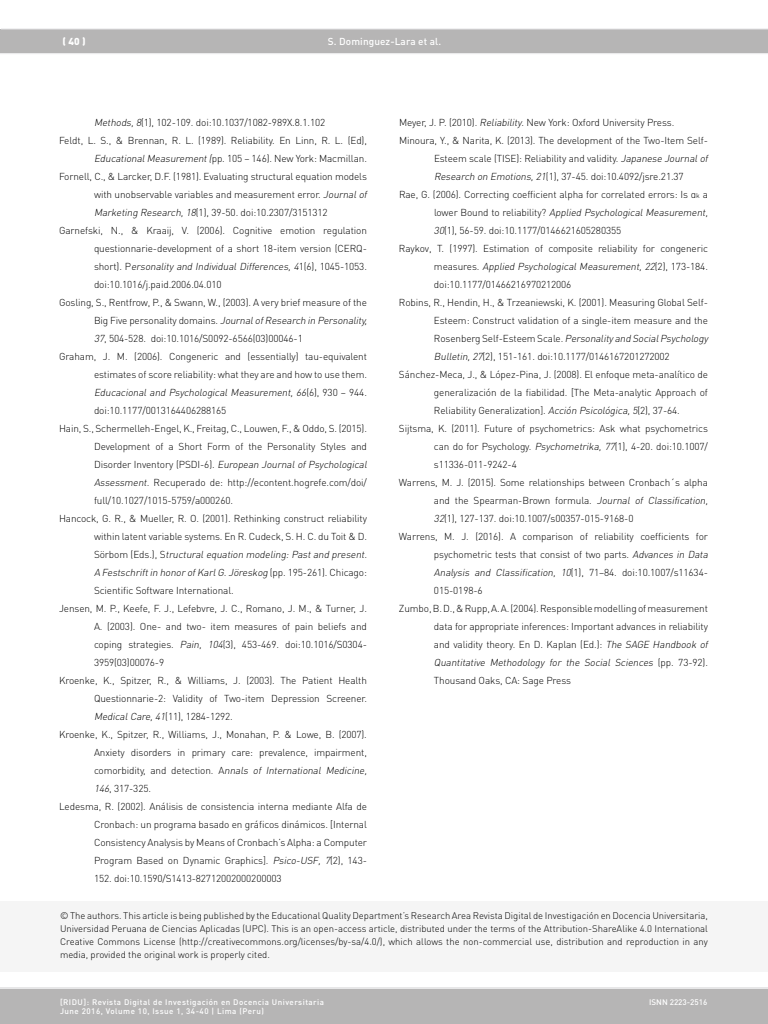
<style>
.page{position:relative;width:768px;height:1024px;background:#fff}
.page>*{position:absolute;margin:0;border:0;box-sizing:border-box;transform-origin:0 0}
.Referencias_texto{font:300 10px/18px "DIN Pro";letter-spacing:-.01em;color:#000}
.t1{font:500 10px "DIN Pro";letter-spacing:.01em;color:#fff}
.t2{font:900 10px "DIN Pro";color:#fff}
.Texto_1{font:300 9.5px/13px "DIN Pro";color:#000;text-align:justify}
.t3{font:500 8px/9px "DIN Pro";letter-spacing:.06em;color:#fff}
.t4{font:500 8px "DIN Pro";color:#fff}
.s1{font-style:italic}
.s2{font-size:7px}
</style>
<div class="page">
<div style="left:0;top:29px;width:768px;height:24px;background:#b6b5b5"></div>
<hr style="left:0;top:53px;width:768px;height:1px;background:#e7e7e8">
<hr style="left:1px;top:29px;width:767px;height:1px;background:#e7e7e8">
<div style="left:0;top:988px;width:768px;height:36px;background:#b6b5b5"></div>
<hr style="left:0;top:987px;width:768px;height:2px;background:#e7e7e8">
<div style="left:0;top:901px;width:768px;height:71px;background:#f5f5f5"></div>
<p class="t2" style="left:63px;top:35px;width:25px">( 40 )</p>
<p class="t1" style="left:328px;top:35px;width:115px">S. Dominguez-Lara et al.</p>
<p class="Referencias_texto" style="left:94px;top:113px;width:233px"><span class="s1">Methods,8</span>(1), 102-109. doi:10.1037/1082-989X.8.1.102</p>
<p class="Referencias_texto" style="left:59px;top:131px;width:309px;text-align:right">Feldt, L. S., &amp; Brennan, R. L. (1989). Reliability. En Linn, R. L. (Ed),<br><span class="s1">EducationalMeasurement(</span>pp. 105 – 146). New York: Macmillan.</p>
<p class="Referencias_texto" style="left:94px;top:167px;width:277px;text-indent:-35px">Fornell, C., &amp; Larcker, D.F. (1981). Evaluating structural equation models with unobservable variables and measurement error. <span class="s1">Journalof<br>Marketing Research,18</span>(1), 39-50. doi:10.2307/3151312</p>
<p class="Referencias_texto" style="left:94px;top:221px;width:274px;text-align:justify;text-indent:-35px">Garnefski, N., &amp; Kraaij, V. (2006). Cognitive emotion regulation questionnarie-development of a short 18-item version (CERQ&shy;s h o rt ) . P <span class="s1">ersonality and Individual Differences, 4</span>1 ( 6 ) , 1 0 4 5 - 1 0 53 . doi:10.1016/j.paid.2006.04.010</p>
<p class="Referencias_texto" style="left:94px;top:293px;width:277px;text-indent:-35px">Gosling, S., Rentfrow, P., &amp; Swann, W., (2003). A very brief measure of the<br>B i g F ive p e rs o n a l i ty d o m a i n s . <span class="s1">JournalofResearch in Personality,<br>37</span>, 504-528. doi:10.1016/S0092-6566(03)00046-1</p>
<p class="Referencias_texto" style="left:94px;top:347px;width:275px;text-align:justify;text-indent:-35px">Graham, J. M. (2006). Congeneric and (essentially) tau-equivalent estimates of score reliability: what they are and how to use them.<br><span class="s1">Educacional and Psychological Measurement, 66</span>( 6 ) , 9 3 0 – 9 44 . doi:10.1177/0013164406288165</p>
<p class="Referencias_texto" style="left:94px;top:419px;width:277px;text-indent:-35px">Hain, S., Schermelleh-Engel, K., Freitag, C., Louwen, F., &amp; Oddo, S. (2015).<br>Development of a Short Form of the Personality Styles and D i so rd e r I nve n to ry ( PS D I - 6) . <span class="s1">European JournalofPsychological Assessment.</span> Recuperado de: http://econtent.hogrefe.com/doi/ full/10.1027/1015-5759/a000260.</p>
<p class="Referencias_texto" style="left:94px;top:509px;width:277px;text-indent:-35px">Hancock, G. R., &amp; Mueller, R. O. (2001). Rethinking construct reliability within latent variable systems. En R. Cudeck, S. H. C. du Toit &amp; D.<br>S ö rb o m ( E d s . ) , S<span class="s1">tructuralequation modeling:Pastand present.<br>A Festschriftin honorofKarlG.Jöreskog</span> ( p p . 1 9 5 - 2 6 1 ) . C h i c a g o :<br>Scientific Software International.</p>
<p class="Referencias_texto" style="left:94px;top:599px;width:275px;text-align:justify;text-indent:-35px">Jensen, M. P., Keefe, F. J., Lefebvre, J. C., Romano, J. M., &amp; Turner, J.<br>A. (2003). One- and two- item measures of pain beliefs and coping strategies. <span class="s1">Pain, 104</span>(3), 453-469. doi:10.1016/S0304- 3959(03)00076-9</p>
<p class="Referencias_texto" style="left:94px;top:671px;width:275px;text-align:justify;text-indent:-35px">Kroenke, K., Spitzer, R., &amp; Williams, J. (2003). The Patient Health Questionnarie-2: Validity of Two-item Depression Screener.<br><span class="s1">MedicalCare,41</span>(11), 1284-1292.</p>
<p class="Referencias_texto" style="left:94px;top:725px;width:277px;text-indent:-35px">Kroenke, K., Spitzer, R., Williams, J., Monahan, P. &amp; Lowe, B. (2007).<br>Anxiety disorders in primary care: prevalence, impairment, co m o rb i d i ty, a n d d et e ct i o n . A<span class="s1">nnals of International Medicine, 146</span>, 317-325.</p>
<p class="Referencias_texto" style="left:94px;top:797px;width:275px;text-align:justify;text-indent:-35px">Ledesma, R. (2002). Análisis de consistencia interna mediante Alfa de Cronbach: un programa basado en gráficos dinámicos. [Internal Consistency Analysis by Means of Cronbach’s Alpha: a Computer Program Based on Dynamic Graphics]. <span class="s1">Psico-USF, 7</span>(2), 143- 152. doi:10.1590/S1413-82712002000200003</p>
<p class="Texto_1" style="left:60px;top:909px;width:650px">© The authors. This article is being published by the Educational Quality Department’s Research Area Revista Digital de Investigación en Docencia Universitaria, Universidad Peruana de Ciencias Aplicadas (UPC). This is an open-access article, distributed under the terms of the Attribution-ShareAlike 4.0 International Creative Commons License (http://creativecommons.org/licenses/by-sa/4.0/), which allows the non-commercial use, distribution and reproduction in any media, provided the original work is properly cited.</p>
<p class="Referencias_texto" style="left:399px;top:113px;width:277px">Meyer, J. P. (2010). <span class="s1">Reliability</span>. New York: Oxford University Press.</p>
<p class="Referencias_texto" style="left:434px;top:131px;width:278px;text-indent:-35px">Minoura, Y., &amp; Narita, K. (2013). The development of the Two-Item Self-<br>Esteem scale (TISE): Reliability and validity. <span class="s1">Japanese Journalof<br>Research on Emotions,21</span>(1), 37-45. doi:10.4092/jsre.21.37</p>
<p class="Referencias_texto" style="left:434px;top:185px;width:278px;text-indent:-35px">Rae, G. (2006). Correcting coefficient alpha for correlated errors: Is α<span class="s2">k</span> a lowe r B o u n d t o re l i a b i l i ty? <span class="s1">Applied PsychologicalMeasurement,<br>30</span>(1), 56-59. doi:10.1177/0146621605280355</p>
<p class="Referencias_texto" style="left:434px;top:239px;width:276px;text-align:justify;text-indent:-35px">Raykov, T. (1997). Estimation of composite reliability for congeneric m e a s u re s . <span class="s1">Applied Psychological Measurement, 22</span>( 2 ) , 1 73 - 1 84 . doi:10.1177/01466216970212006</p>
<p class="Referencias_texto" style="left:434px;top:293px;width:278px;text-indent:-35px">Robins, R., Hendin, H., &amp; Trzeaniewski, K. (2001). Measuring Global Self-Esteem: Construct validation of a single-item measure and the R o s e n b e rg S e lf - Est e e m S ca le . <span class="s1">Personalityand SocialPsychology Bulletin,27</span>(2), 151-161. doi:10.1177/0146167201272002</p>
<p class="Referencias_texto" style="left:434px;top:365px;width:276px;text-align:justify;text-indent:-35px">Sánchez-Meca, J., &amp; López-Pina, J. (2008). El enfoque meta-analítico de generalización de la fiabilidad. [The Meta-analytic Approach of Reliability Generalization]. <span class="s1">Acción Psicológica,5</span>(2), 37-64.</p>
<p class="Referencias_texto" style="left:434px;top:419px;width:276px;text-align:justify;text-indent:-35px">Sijtsma, K. (2011). Future of psychometrics: Ask what psychometrics can do for Psychology. <span class="s1">Psychometrika, 77</span>(1), 4-20. doi:10.1007/ s11336-011-9242-4</p>
<p class="Referencias_texto" style="left:434px;top:473px;width:278px;text-indent:-35px">Warrens, M. J. (2015). Some relationships between Cronbach´s alpha and the Spearman-Brown formula. <span class="s1">Journal of Classification,<br>32</span>(1), 127-137. doi:10.1007/s00357-015-9168-0</p>
<p class="Referencias_texto" style="left:434px;top:527px;width:278px;text-indent:-35px">Warrens, M. J. (2016). A comparison of reliability coefficients for psychometric tests that consist of two parts. <span class="s1">Advances in Data Analysis and Classification, 10</span>(1), 71–84. doi:10.1007/s11634- 015-0198-6</p>
<p class="Referencias_texto" style="left:434px;top:599px;width:278px;text-indent:-35px">Zumbo, B. D., &amp; Rupp, A. A. (2004). Responsible modelling of measurement data for appropriate inferences: Important advances in reliability and validity theory. En D. Kaplan (Ed.): <span class="s1">The SAGE Handbook of Quantitative Methodology for the Social Sciences</span> ( p p . 7 3 - 9 2 ) .<br>Thousand Oaks, CA: Sage Press</p>
<p class="t3" style="left:60px;top:997px;width:266px">[RIDU]: Revista Digital de Investigación en Docencia Universitaria<br>June 2016, Volume 10, Issue 1, 34-40 | Lima (Peru)</p>
<p class="t4" style="left:649px;top:997px;width:60px">ISNN 2223-2516</p>
</div>
